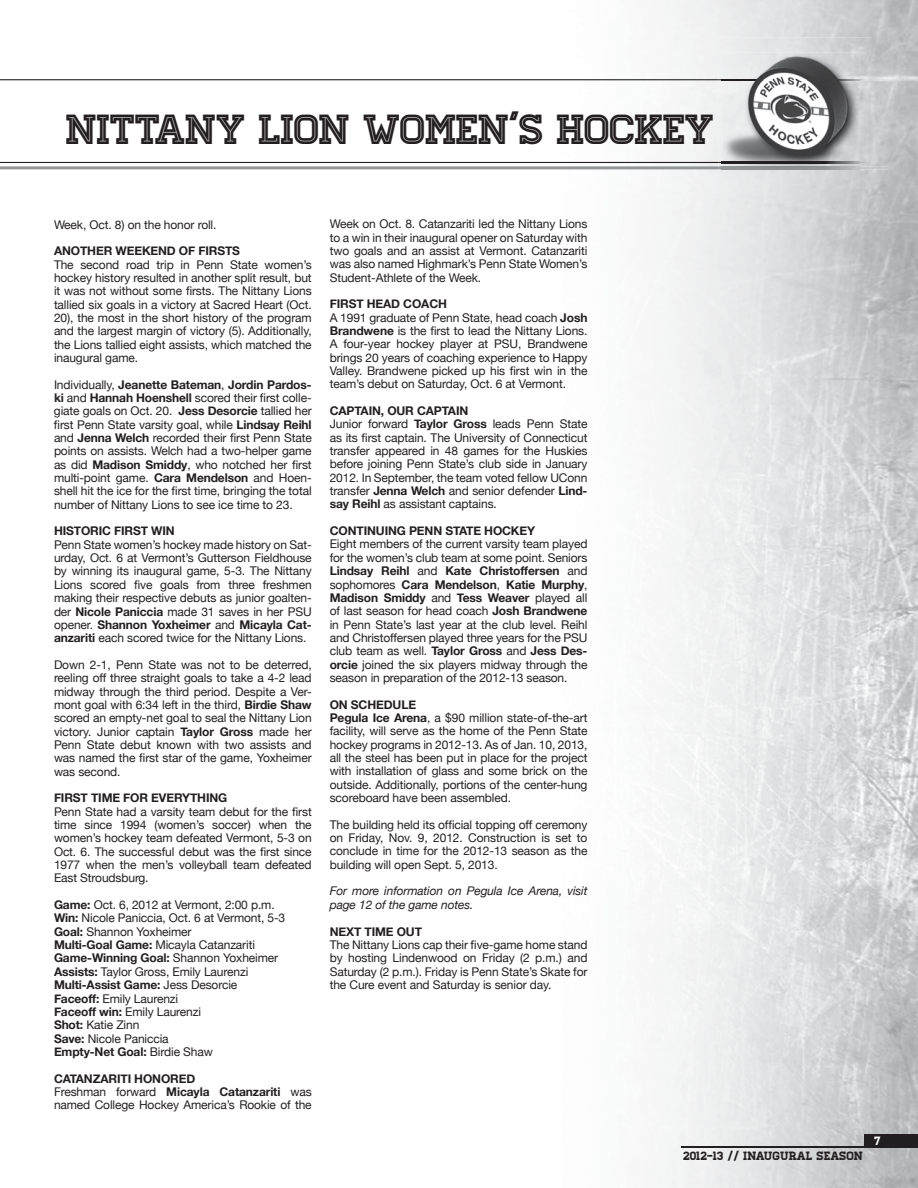
<style>
.page{position:relative;width:918px;height:1188px;background:#fff}
.page>*{position:absolute;margin:0;border:0;box-sizing:border-box;transform-origin:0 0}
.t1{font:42px "Homestead Inline";letter-spacing:-.025em;color:#231f20}
.t2{font:12px/13.4px "Helvetica Neue";letter-spacing:-.01em;color:#231f20;text-align:justify}
.t3{font:700 12px "Helvetica Neue";letter-spacing:-.01em;color:#231f20}
.t4{font:italic 12px/13.4px "Helvetica Neue";letter-spacing:-.01em;color:#231f20}
.t5{font:12px "Homestead";color:#231f20}
.t6{font:12px "Homestead";color:#fff}
.s1{font-weight:700}
</style>
<div class="page">
<img style="left:867px;top:51px;width:51px;height:1137px">
<img style="left:765px;top:190px;width:102px;height:998px">
<div style="left:865px;top:1134px;width:53px;height:14px;background:#231f20"></div>
<hr style="left:681px;top:1146px;width:237px;height:2px;background:#231f20">
<img style="left:0;top:162px;width:889px;height:1px">
<img style="left:0;top:79px;width:889px;height:1px">
<img style="left:718px;top:162px;width:153px;height:1px">
<img style="left:718px;top:79px;width:153px;height:1px">
<img style="left:718px;top:166px;width:153px;height:3px">
<img style="left:721px;top:52px;width:139px;height:121px">
<img style="left:721px;top:162px;width:139px;height:1px">
<img style="left:721px;top:79px;width:139px;height:1px">
<h1 class="t1" style="left:66px;top:105px;width:651px">NITTANY LION WOMEN’S HOCKEY</h1>
<p class="t2" style="left:54px;top:217px;width:164px">Week, Oct. 8) on the honor roll.</p>
<p class="t3" style="left:54px;top:244px;width:188px">ANOTHER WEEKEND OF FIRSTS</p>
<p class="t2" style="left:54px;top:257px;width:259px">The second road trip in Penn State women’s hockey history resulted in another split result, but it was not without some firsts. The Nittany Lions tallied six goals in a victory at Sacred Heart (Oct.<br>20), the most in the short history of the program and the largest margin of victory (5). Additionally, the Lions tallied eight assists, which matched the inaugural game.</p>
<p class="t2" style="left:54px;top:378px;width:259px">Individually, <span class="s1">Jeanette Bateman</span>, <span class="s1">Jordin Pardos&shy;ki</span> and <span class="s1">Hannah Hoenshell</span> scored their first colle&shy;giate goals on Oct. 20. <span class="s1">Jess Desorcie</span> tallied her first Penn State varsity goal, while <span class="s1">Lindsay Reihl </span>and <span class="s1">Jenna Welch</span> recorded their first Penn State points on assists. Welch had a two-helper game as did <span class="s1">Madison Smiddy</span>, who notched her first multi-point game. <span class="s1">Cara Mendelson</span> and Hoen&shy;shell hit the ice for the first time, bringing the total number of Nittany Lions to see ice time to 23.</p>
<p class="t3" style="left:54px;top:524px;width:122px">HISTORIC FIRST WIN</p>
<p class="t2" style="left:54px;top:538px;width:259px">Penn State women’s hockey made history on Sat&shy;urday, Oct. 6 at Vermont’s Gutterson Fieldhouse by winning its inaugural game, 5-3. The Nittany Lions scored five goals from three freshmen making their respective debuts as junior goalten&shy;der <span class="s1">Nicole Paniccia</span> made 31 saves in her PSU opener. <span class="s1">Shannon Yoxheimer</span> and <span class="s1">Micayla Cat&shy;anzariti</span> each scored twice for the Nittany Lions.</p>
<p class="t2" style="left:54px;top:658px;width:259px">Down 2-1, Penn State was not to be deterred, reeling off three straight goals to take a 4-2 lead midway through the third period. Despite a Ver&shy;mont goal with 6:34 left in the third, <span class="s1">Birdie Shaw </span>scored an empty-net goal to seal the Nittany Lion victory. Junior captain <span class="s1">Taylor Gross</span> made her Penn State debut known with two assists and was named the first star of the game, Yoxheimer was second.</p>
<p class="t3" style="left:54px;top:791px;width:175px">FIRST TIME FOR EVERYTHING</p>
<p class="t2" style="left:54px;top:805px;width:259px">Penn State had a varsity team debut for the first time since 1994 (women’s soccer) when the women’s hockey team defeated Vermont, 5-3 on Oct. 6. The successful debut was the first since 1977 when the men’s volleyball team defeated East Stroudsburg.</p>
<p class="t2" style="left:54px;top:898px;width:233px;text-align:left"><span class="s1">Game:</span> Oct. 6, 2012 at Vermont, 2:00 p.m.<br><span class="s1">Win:</span> Nicole Paniccia, Oct. 6 at Vermont, 5-3<br><span class="s1">Goal:</span> Shannon Yoxheimer<br><span class="s1">Multi-Goal Game:</span> Micayla Catanzariti<br><span class="s1">Game-Winning Goal:</span> Shannon Yoxheimer<br><span class="s1">Assists:</span> Taylor Gross, Emily Laurenzi<br><span class="s1">Multi-Assist Game:</span> Jess Desorcie<br><span class="s1">Faceoff:</span> Emily Laurenzi<br><span class="s1">Faceoff win:</span> Emily Laurenzi<br><span class="s1">Shot:</span> Katie Zinn<br><span class="s1">Save:</span> Nicole Paniccia<br><span class="s1">Empty-Net Goal:</span> Birdie Shaw</p>
<p class="t2" style="left:54px;top:1072px;width:259px;text-align:left"><span class="s1">CATANZARITI HONORED<br></span>Freshman forward <span class="s1">Micayla Catanzariti</span> was named College Hockey America’s Rookie of the</p>
<p class="t2" style="left:330px;top:217px;width:259px">Week on Oct. 8. Catanzariti led the Nittany Lions to a win in their inaugural opener on Saturday with two goals and an assist at Vermont. Catanzariti was also named Highmark’s Penn State Women’s Student-Athlete of the Week.</p>
<p class="t2" style="left:330px;top:297px;width:259px;text-align:left"><span class="s1">FIRST HEAD COACH<br></span>A 1991 graduate of Penn State, head coach <span class="s1">Josh Brandwene</span> is the first to lead the Nittany Lions.<br>A four-year hockey player at PSU, Brandwene brings 20 years of coaching experience to Happy Valley. Brandwene picked up his first win in the team’s debut on Saturday, Oct. 6 at Vermont.</p>
<p class="t2" style="left:330px;top:404px;width:259px;text-align:left"><span class="s1">CAPTAIN, OUR CAPTAIN<br></span>Junior forward <span class="s1">Taylor Gross</span> leads Penn State as its first captain. The University of Connecticut transfer appeared in 48 games for the Huskies before joining Penn State’s club side in January 2012. In September, the team voted fellow UConn transfer <span class="s1">Jenna Welch</span> and senior defender <span class="s1">Lind&shy;say Reihl</span> as assistant captains.</p>
<p class="t3" style="left:330px;top:523px;width:207px">CONTINUING PENN STATE HOCKEY</p>
<p class="t2" style="left:330px;top:537px;width:259px">Eight members of the current varsity team played for the women’s club team at some point. Seniors <span class="s1">Lindsay Reihl</span> and <span class="s1">Kate Christoffersen</span> and sophomores <span class="s1">Cara Mendelson</span>, <span class="s1">Katie Murphy</span>, <span class="s1">Madison Smiddy</span> and <span class="s1">Tess Weaver</span> played all of last season for head coach <span class="s1">Josh Brandwene </span>in Penn State’s last year at the club level. Reihl and Christoffersen played three years for the PSU club team as well. <span class="s1">Taylor Gross</span> and <span class="s1">Jess Des&shy;orcie</span> joined the six players midway through the season in preparation of the 2012-13 season.</p>
<p class="t2" style="left:330px;top:698px;width:259px;text-align:left"><span class="s1">ON SCHEDULE<br>Pegula Ice Arena</span>, a $90 million state-of-the-art facility, will serve as the home of the Penn State hockey programs in 2012-13. As of Jan. 10, 2013, all the steel has been put in place for the project with installation of glass and some brick on the outside. Additionally, portions of the center-hung scoreboard have been assembled.</p>
<p class="t2" style="left:330px;top:818px;width:259px">The building held its official topping off ceremony on Friday, Nov. 9, 2012. Construction is set to conclude in time for the 2012-13 season as the building will open Sept. 5, 2013.</p>
<p class="t4" style="left:330px;top:884px;width:259px">For more information on Pegula Ice Arena, visit page 12 of the game notes.</p>
<p class="t3" style="left:330px;top:924px;width:94px">NEXT TIME OUT</p>
<p class="t2" style="left:330px;top:938px;width:259px">The Nittany Lions cap their five-game home stand by hosting Lindenwood on Friday (2 p.m.) and Saturday (2 p.m.). Friday is Penn State’s Skate for the Cure event and Saturday is senior day.</p>
<p class="t5" style="left:683px;top:1149px;width:181px">2012-13 // INAUGURAL SEASON</p>
<p class="t6" style="left:875px;top:1133px;width:8px">7</p>
</div>
